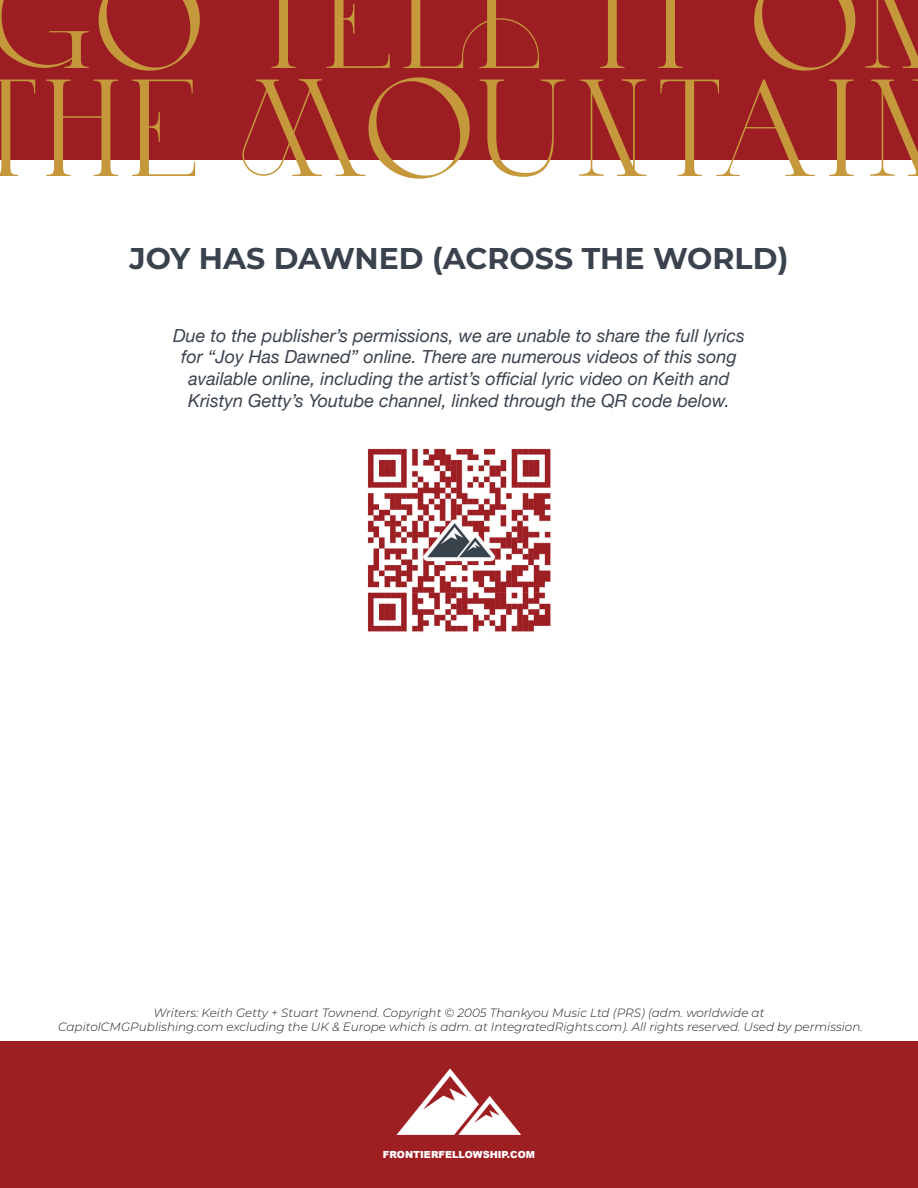
<style>
.page{position:relative;width:918px;height:1188px;background:#fff}
.page>*{position:absolute;margin:0;border:0;box-sizing:border-box;transform-origin:0 0}
.t1{font:138px/108px "Monte Carlo";color:#c6983c}
.t2{font:700 30px "Montserrat";color:#3a434d}
.t3{font:italic 18px/21.6px "Helvetica Neue";color:#3a434d;text-align:center}
.t4{font:italic 300 12px/14.4px "Montserrat";color:#231f20;text-align:center}
.t5{font:900 9.75px "Arial";color:#fff}
</style>
<div class="page">
<div style="left:0;top:0;width:918px;height:159px;background:#9c1e22"></div>
<div style="left:0;top:1041px;width:918px;height:147px;background:#9e1f22"></div>
<img style="left:397px;top:1069px;width:124px;height:65px">
<img style="left:367px;top:448px;width:184px;height:184px">
<h1 class="t1" style="left:-30px;top:-40px;width:976px">GO TELL IT ON<br>THE MOUNTAIN</h1>
<h2 class="t2" style="left:129px;top:237px;width:661px">JOY HAS DAWNED (ACROSS THE WORLD)</h2>
<p class="t3" style="left:173px;top:326px;width:573px">Due to the publisher’s permissions, we are unable to share the full lyrics for “Joy Has Dawned” online. There are numerous videos of this song available online, including the artist’s official lyric video on Keith and Kristyn Getty’s Youtube channel, linked through the QR code below.</p>
<p class="t4" style="left:58px;top:1005px;width:806px">Writers: Keith Getty + Stuart Townend. Copyright © 2005 Thankyou Music Ltd (PRS) (adm. worldwide at<br>CapitolCMGPublishing.com excluding the UK &amp; Europe which is adm. at IntegratedRights.com). All rights reserved. Used by permission.</p>
<p class="t5" style="left:383px;top:1147px;width:154px">FRONTIERFELLOWSHIP.COM</p>
</div>
